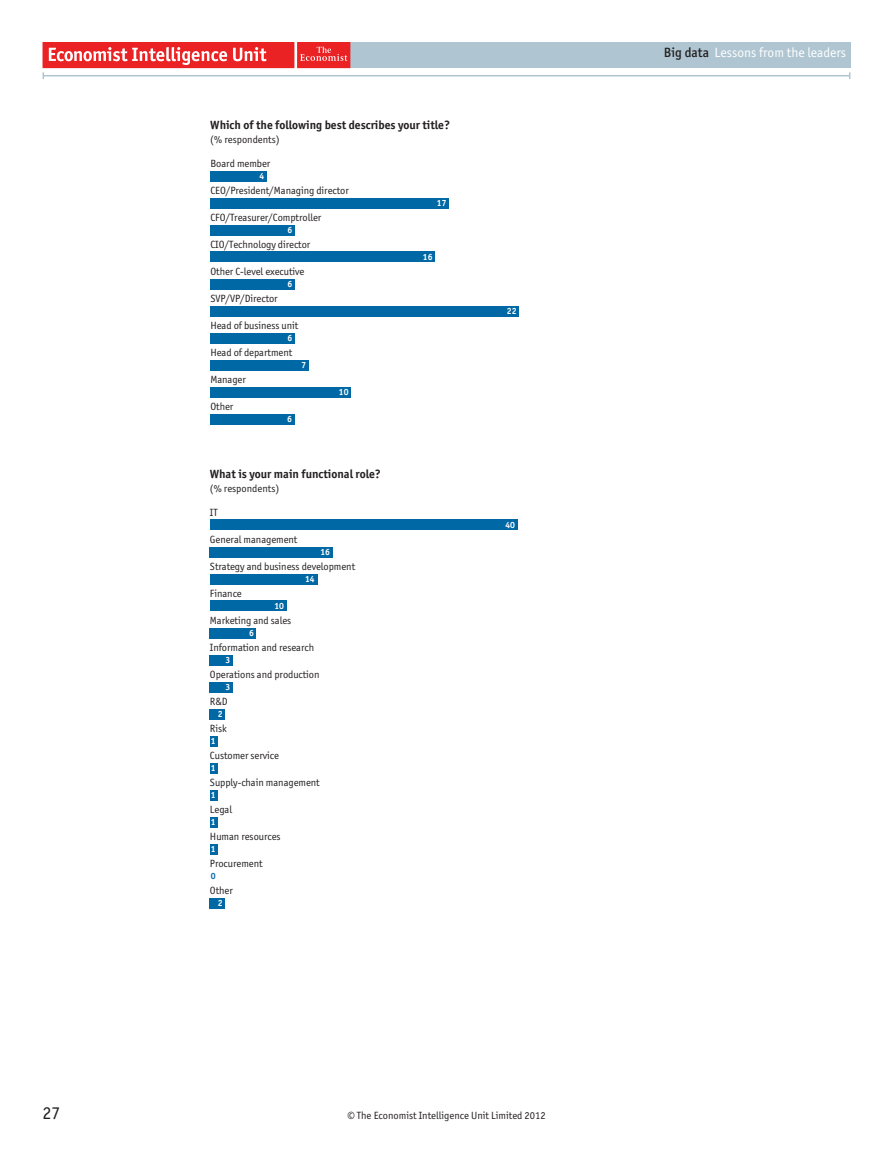
<style>
.page{position:relative;width:893px;height:1149px;background:#fff}
.page>*{position:absolute;margin:0;border:0;box-sizing:border-box;transform-origin:0 0}
.t1{font:18px "Officina San ITC";color:#231f20}
.t2{font:13.5px "Officina San ITC";color:#fff}
.t3{font:700 12px "Officina San ITC";color:#231f20}
.t4{font:10.5px "Officina San ITC";letter-spacing:-.005em;color:#231f20}
.t5{font:700 9px "Officina San ITC";color:#fff}
.t6{font:700 9px "Officina San ITC";color:#0068a5}
.s1{font-weight:500;color:#231f20}
</style>
<div class="page">
<div style="left:350px;top:43px;width:500px;height:25px;background:#afc6d2"></div>
<hr style="left:43px;top:75px;width:807px;height:1px;background:#afc6d2">
<div style="left:297px;top:43px;width:53px;height:25px;background:#eb2224"></div>
<svg style="left:300px;top:47px;width:47px;height:14px"></svg>
<div style="left:43px;top:43px;width:251px;height:25px;background:#eb2224"></div>
<svg style="left:49px;top:47px;width:178px;height:18px"></svg>
<svg style="left:233px;top:47px;width:33px;height:14px"></svg>
<div style="left:210px;top:170px;width:56px;height:11px;background:#0068a5"></div>
<div style="left:210px;top:198px;width:239px;height:10px;background:#0068a5"></div>
<div style="left:210px;top:225px;width:84px;height:10px;background:#0068a5"></div>
<div style="left:210px;top:251px;width:225px;height:11px;background:#0068a5"></div>
<div style="left:210px;top:279px;width:84px;height:10px;background:#0068a5"></div>
<div style="left:210px;top:305px;width:309px;height:11px;background:#0068a5"></div>
<div style="left:210px;top:333px;width:84px;height:11px;background:#0068a5"></div>
<div style="left:210px;top:360px;width:98px;height:10px;background:#0068a5"></div>
<div style="left:210px;top:387px;width:140px;height:10px;background:#0068a5"></div>
<div style="left:210px;top:414px;width:84px;height:10px;background:#0068a5"></div>
<div style="left:210px;top:519px;width:308px;height:11px;background:#0068a5"></div>
<div style="left:210px;top:546px;width:123px;height:11px;background:#0068a5"></div>
<div style="left:210px;top:573px;width:107px;height:11px;background:#0068a5"></div>
<div style="left:210px;top:600px;width:77px;height:11px;background:#0068a5"></div>
<div style="left:210px;top:627px;width:46px;height:11px;background:#0068a5"></div>
<div style="left:210px;top:654px;width:23px;height:11px;background:#0068a5"></div>
<div style="left:210px;top:682px;width:23px;height:10px;background:#0068a5"></div>
<div style="left:210px;top:708px;width:15px;height:11px;background:#0068a5"></div>
<div style="left:210px;top:735px;width:7px;height:11px;background:#0068a5"></div>
<div style="left:210px;top:762px;width:7px;height:11px;background:#0068a5"></div>
<div style="left:210px;top:789px;width:7px;height:11px;background:#0068a5"></div>
<div style="left:210px;top:817px;width:7px;height:10px;background:#0068a5"></div>
<div style="left:210px;top:844px;width:7px;height:10px;background:#0068a5"></div>
<div style="left:210px;top:898px;width:15px;height:10px;background:#0068a5"></div>
<h1 class="t1" style="left:43px;top:1103px;width:19px">27</h1>
<p class="t3" style="left:210px;top:119px;width:241px">Which of the following best describes your title?</p>
<p class="t4" style="left:210px;top:134px;width:71px">(% respondents)</p>
<p class="t5" style="left:259px;top:172px;width:6px">4</p>
<p class="t5" style="left:437px;top:199px;width:11px">17</p>
<p class="t5" style="left:288px;top:226px;width:6px">6</p>
<p class="t5" style="left:423px;top:253px;width:11px">16</p>
<p class="t5" style="left:288px;top:280px;width:6px">6</p>
<p class="t4" style="left:210px;top:158px;width:61px">Board member</p>
<p class="t4" style="left:210px;top:185px;width:140px">CEO/President/Managing director</p>
<p class="t4" style="left:210px;top:212px;width:112px">CFO/Treasurer/Comptroller</p>
<p class="t4" style="left:210px;top:239px;width:101px">CIO/Technology director</p>
<p class="t4" style="left:210px;top:266px;width:95px">Other C-level executive</p>
<p class="t4" style="left:210px;top:293px;width:69px">SVP/VP/Director</p>
<p class="t4" style="left:210px;top:320px;width:89px">Head of business unit</p>
<p class="t4" style="left:210px;top:347px;width:83px">Head of department</p>
<p class="t4" style="left:210px;top:374px;width:37px">Manager</p>
<p class="t4" style="left:210px;top:401px;width:24px">Other</p>
<p class="t5" style="left:288px;top:334px;width:6px">6</p>
<p class="t5" style="left:301px;top:361px;width:6px">7</p>
<p class="t5" style="left:339px;top:388px;width:11px">10</p>
<p class="t5" style="left:287px;top:415px;width:6px">6</p>
<p class="t3" style="left:210px;top:468px;width:173px">What is your main functional role?</p>
<p class="t4" style="left:210px;top:483px;width:71px">(% respondents)</p>
<p class="t4" style="left:210px;top:507px;width:9px">IT</p>
<p class="t4" style="left:210px;top:534px;width:89px">General management</p>
<p class="t4" style="left:210px;top:561px;width:147px">Strategy and business development</p>
<p class="t4" style="left:210px;top:588px;width:33px">Finance</p>
<p class="t4" style="left:210px;top:615px;width:83px">Marketing and sales</p>
<p class="t4" style="left:210px;top:642px;width:106px">Information and research</p>
<p class="t4" style="left:210px;top:669px;width:111px">Operations and production</p>
<p class="t4" style="left:210px;top:696px;width:19px">R&amp;D</p>
<p class="t4" style="left:210px;top:723px;width:18px">Risk</p>
<p class="t4" style="left:210px;top:750px;width:71px">Customer service</p>
<p class="t4" style="left:210px;top:777px;width:111px">Supply-chain management</p>
<p class="t4" style="left:210px;top:804px;width:24px">Legal</p>
<p class="t4" style="left:210px;top:831px;width:72px">Human resources</p>
<p class="t4" style="left:210px;top:858px;width:54px">Procurement</p>
<p class="t4" style="left:210px;top:885px;width:24px">Other</p>
<p class="t5" style="left:320px;top:547px;width:11px">16</p>
<p class="t5" style="left:305px;top:574px;width:11px">14</p>
<p class="t5" style="left:274px;top:601px;width:11px">10</p>
<p class="t5" style="left:249px;top:628px;width:6px">6</p>
<p class="t5" style="left:226px;top:655px;width:6px">3</p>
<p class="t5" style="left:226px;top:682px;width:6px">3</p>
<p class="t5" style="left:218px;top:709px;width:6px">2</p>
<p class="t5" style="left:211px;top:736px;width:6px">1</p>
<p class="t5" style="left:211px;top:763px;width:6px">1</p>
<p class="t5" style="left:211px;top:790px;width:6px">1</p>
<p class="t5" style="left:211px;top:817px;width:6px">1</p>
<p class="t5" style="left:211px;top:844px;width:6px">1</p>
<p class="t6" style="left:211px;top:871px;width:6px">0</p>
<p class="t5" style="left:218px;top:898px;width:6px">2</p>
<p class="t5" style="left:507px;top:307px;width:11px">22</p>
<p class="t5" style="left:505px;top:520px;width:11px">40</p>
<p class="t4" style="left:347px;top:1109px;width:200px">© The Economist Intelligence Unit Limited 2012</p>
<p class="t2" style="left:664px;top:46px;width:184px"><span class="s1">Big data</span> Lessons from the leaders</p>
</div>
